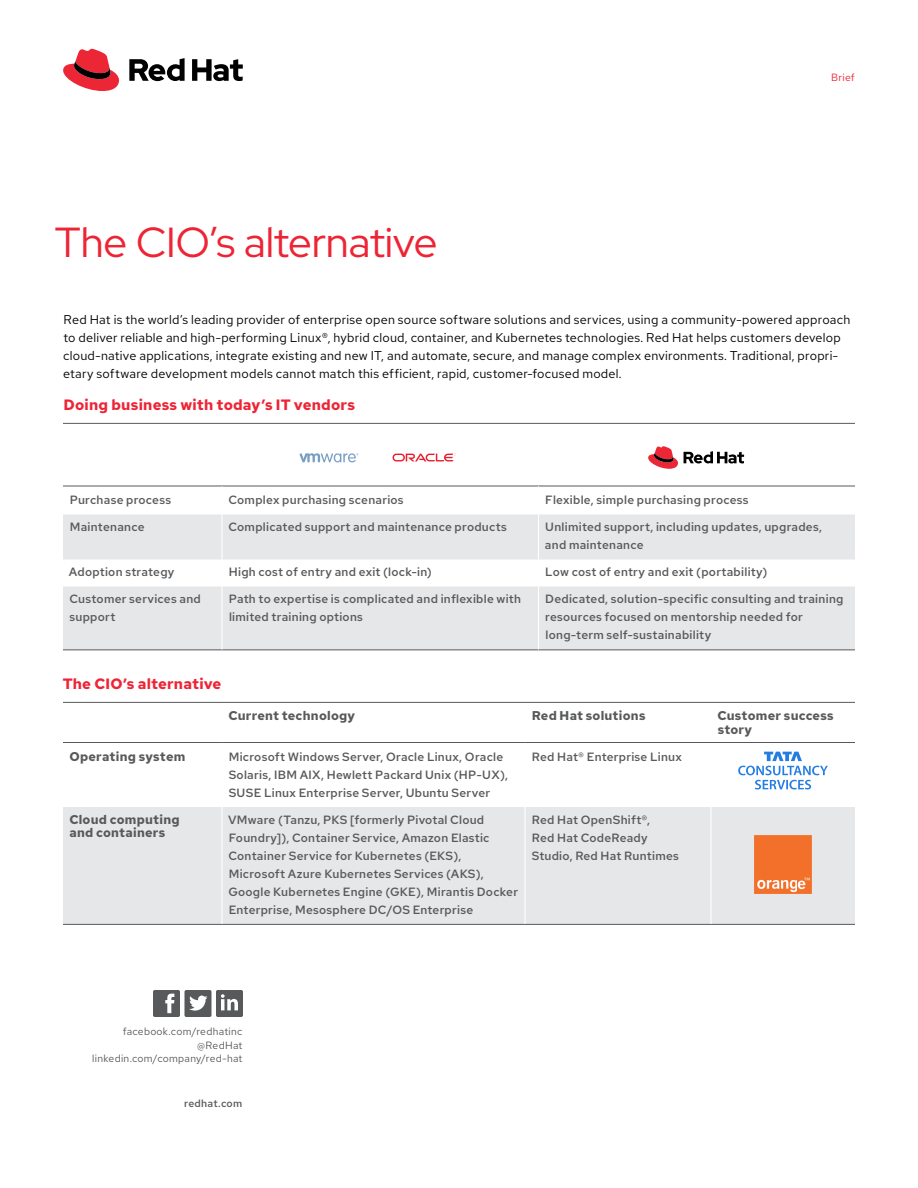
<style>
.page{position:relative;width:918px;height:1188px;background:#fff}
.page>*{position:absolute;margin:0;border:0;box-sizing:border-box;transform-origin:0 0}
.t1{font:42px "Red Hat Display";letter-spacing:-.005em;color:#ee2435}
.t2{font:700 15px "Red Hat Text";letter-spacing:.01em;color:#ee2435}
.t3{font:12.75px/18px "Red Hat Text";letter-spacing:.015em;color:#000}
.t4{font:700 12.75px/13.5px "Red Hat Text";letter-spacing:.02em;color:#58595b}
.t5{font:500 12px/18px "Red Hat Text";letter-spacing:.02em;color:#58595b}
.t6{font:10.5px/13.5px "Red Hat Text";letter-spacing:.025em;color:#58595b;text-align:right}
.t7{font:500 10.5px "Red Hat Text";letter-spacing:.025em;color:#58595b}
.t8{font:10.5px "Red Hat Text";letter-spacing:.025em;color:#ee2435}
</style>
<div class="page">
<svg style="left:153px;top:990px;width:90px;height:27px"></svg>
<hr style="left:63px;top:423px;width:792px;height:1px;background:#58595b">
<hr style="left:63px;top:702px;width:792px;height:1px;background:#58595b">
<svg style="left:63px;top:514px;width:792px;height:136px;fill:#e6e7e8"></svg>
<hr style="left:63px;top:486px;width:159px;height:1px;background:#58595b">
<hr style="left:222px;top:486px;width:316px;height:1px;background:#58595b">
<hr style="left:538px;top:486px;width:317px;height:1px;background:#58595b">
<hr style="left:63px;top:650px;width:159px;height:1px;background:#58595b">
<hr style="left:222px;top:650px;width:316px;height:1px;background:#58595b">
<hr style="left:538px;top:650px;width:317px;height:1px;background:#58595b">
<hr style="left:221px;top:486px;width:2px;height:28px;background:#fff">
<hr style="left:221px;top:514px;width:2px;height:46px;background:#fff">
<hr style="left:538px;top:514px;width:1px;height:46px;background:#fff">
<hr style="left:221px;top:560px;width:2px;height:26px;background:#fff">
<svg style="left:538px;top:560px;width:1px;height:26px"></svg>
<hr style="left:221px;top:586px;width:2px;height:64px;background:#fff">
<hr style="left:538px;top:586px;width:1px;height:64px;background:#fff">
<div style="left:63px;top:807px;width:792px;height:117px;background:#e6e7e8"></div>
<hr style="left:63px;top:742px;width:159px;height:1px;background:#58595b">
<hr style="left:222px;top:742px;width:303px;height:1px;background:#58595b">
<hr style="left:525px;top:742px;width:186px;height:1px;background:#58595b">
<hr style="left:711px;top:742px;width:144px;height:1px;background:#58595b">
<hr style="left:63px;top:924px;width:159px;height:1px;background:#58595b">
<hr style="left:222px;top:924px;width:303px;height:1px;background:#58595b">
<hr style="left:525px;top:924px;width:186px;height:1px;background:#58595b">
<hr style="left:711px;top:924px;width:144px;height:1px;background:#58595b">
<hr style="left:221px;top:807px;width:2px;height:117px;background:#fff">
<hr style="left:524px;top:807px;width:2px;height:117px;background:#fff">
<hr style="left:710px;top:807px;width:2px;height:117px;background:#fff">
<svg style="left:648px;top:446px;width:30px;height:23px"></svg>
<svg style="left:684px;top:451px;width:60px;height:13px"></svg>
<svg style="left:300px;top:453px;width:58px;height:9px"></svg>
<svg style="left:393px;top:454px;width:63px;height:7px"></svg>
<img style="left:754px;top:835px;width:58px;height:58px">
<svg style="left:738px;top:752px;width:90px;height:37px"></svg>
<svg style="left:63px;top:49px;width:56px;height:42px"></svg>
<svg style="left:129px;top:58px;width:114px;height:23px"></svg>
<h1 class="t1" style="left:55px;top:215px;width:384px">The CIO’s alternative</h1>
<p class="t8" style="left:831px;top:70px;width:25px">Brief</p>
<p class="t3" style="left:63px;top:310px;width:789px">Red Hat is the world’s leading provider of enterprise open source software solutions and services, using a community-powered approach to deliver reliable and high-performing Linux®, hybrid cloud, container, and Kubernetes technologies. Red Hat helps customers develop cloud-native applications, integrate existing and new IT, and automate, secure, and manage complex environments. Traditional, propri&shy;etary software development models cannot match this efficient, rapid, customer-focused model.</p>
<p class="t2" style="left:64px;top:394px;width:293px">Doing business with today’s IT vendors</p>
<p class="t5" style="left:70px;top:491px;width:103px">Purchase process</p>
<p class="t5" style="left:228px;top:491px;width:177px">Complex purchasing scenarios</p>
<p class="t5" style="left:545px;top:491px;width:205px">Flexible, simple purchasing process</p>
<p class="t5" style="left:70px;top:518px;width:76px">Maintenance</p>
<p class="t5" style="left:228px;top:518px;width:280px">Complicated support and maintenance products</p>
<p class="t5" style="left:545px;top:518px;width:279px">Unlimited support, including updates, upgrades, and maintenance</p>
<p class="t5" style="left:69px;top:563px;width:107px">Adoption strategy</p>
<p class="t5" style="left:229px;top:563px;width:205px">High cost of entry and exit (lock-in)</p>
<p class="t5" style="left:545px;top:563px;width:224px">Low cost of entry and exit (portability)</p>
<p class="t5" style="left:69px;top:590px;width:133px">Customer services and support</p>
<p class="t5" style="left:229px;top:590px;width:294px">Path to expertise is complicated and inflexible with limited training options</p>
<p class="t5" style="left:545px;top:590px;width:300px">Dedicated, solution-specific consulting and training resources focused on mentorship needed for long-term self-sustainability</p>
<p class="t2" style="left:63px;top:673px;width:160px">The CIO’s alternative</p>
<p class="t4" style="left:228px;top:709px;width:128px">Current technology</p>
<p class="t4" style="left:532px;top:709px;width:115px">Red Hat solutions</p>
<p class="t4" style="left:717px;top:709px;width:118px">Customer success story</p>
<p class="t4" style="left:69px;top:749px;width:118px">Operating system</p>
<p class="t5" style="left:229px;top:747px;width:281px">Microsoft Windows Server, Oracle Linux, Oracle<br>Solaris, IBM AIX, Hewlett Packard Unix (HP-UX),<br>SUSE Linux Enterprise Server, Ubuntu Server</p>
<p class="t5" style="left:532px;top:747px;width:152px">Red Hat® Enterprise Linux</p>
<p class="t4" style="left:69px;top:812px;width:112px">Cloud computing and containers</p>
<p class="t5" style="left:228px;top:810px;width:291px">VMware (Tanzu, PKS [formerly Pivotal Cloud Foundry]), Container Service, Amazon Elastic Container Service for Kubernetes (EKS), Microsoft Azure Kubernetes Services (AKS), Google Kubernetes Engine (GKE), Mirantis Docker Enterprise, Mesosphere DC/OS Enterprise</p>
<p class="t5" style="left:532px;top:810px;width:149px">Red Hat OpenShift®,<br>Red Hat CodeReady<br>Studio, Red Hat Runtimes</p>
<p class="t6" style="left:92px;top:1024px;width:152px">facebook.com/redhatinc @RedHat linkedin.com/company/red-hat</p>
<p class="t7" style="left:184px;top:1096px;width:60px">redhat.com</p>
</div>
